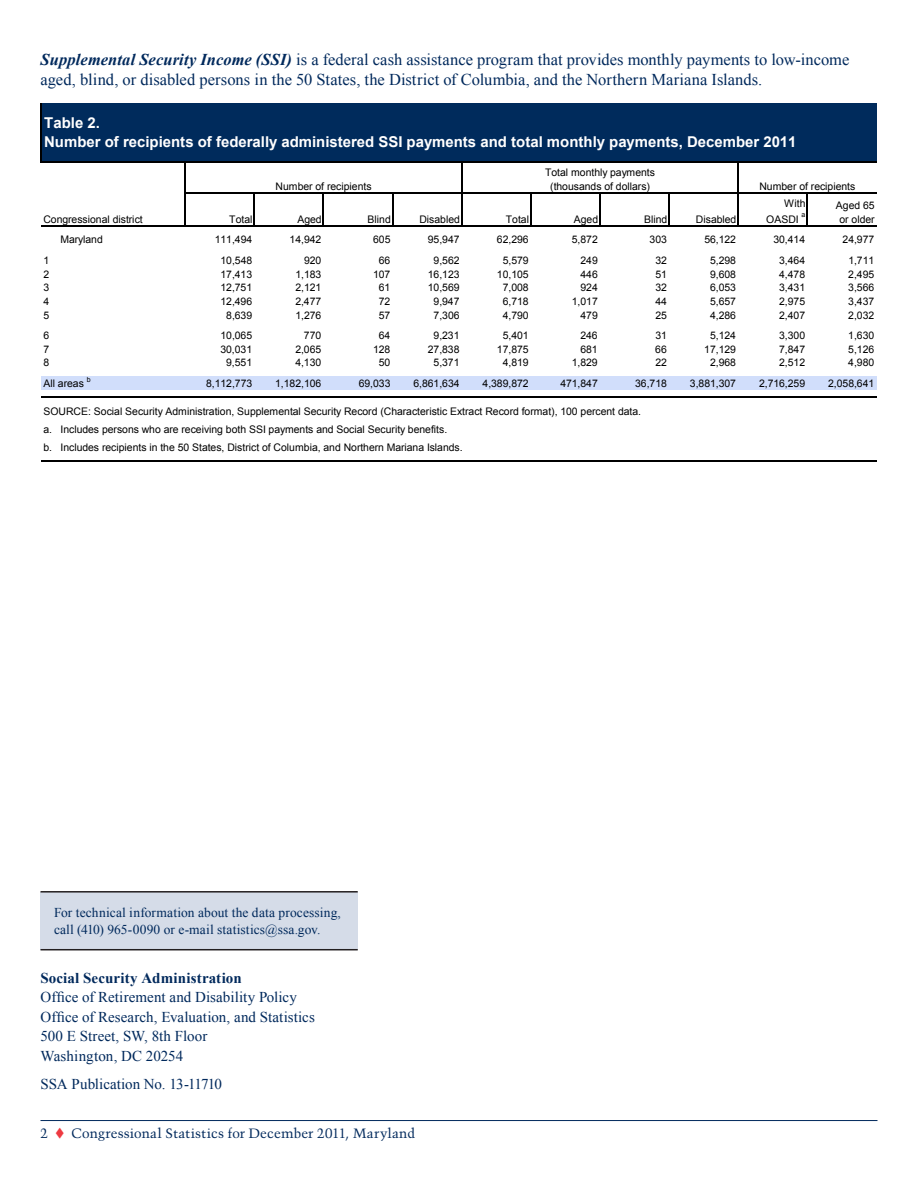
<style>
.page{position:relative;width:918px;height:1188px;background:#fff}
.page>*{position:absolute;margin:0;border:0;box-sizing:border-box;transform-origin:0 0}
.t1{font:16.5px/19.5px "Times New Roman";color:#00295c}
.t2{font:15px/19.5px "Times New Roman";letter-spacing:.005em;color:#00295c}
.t3{font:700 15px/19.2px "Arial";color:#fff}
.t4{font:700 15px "Times New Roman";letter-spacing:.01em;color:#00295c}
.t5{font:13.5px/16.2px "Times New Roman";letter-spacing:.01em;color:#00295c}
.t6{font:13.5px "Trump Mediaeval";letter-spacing:.01em;color:#00295c}
.t7{font:10.5px/13.6px "Arial";letter-spacing:-.005em;color:#000}
.t8{font:7.05px "Arial";color:#000}
.s1{font-weight:700;font-style:italic}
.s2{color:#ee3a41}
</style>
<div class="page">
<hr style="left:40px;top:1120px;width:838px;height:1px;background:#00295c">
<div style="left:41px;top:103px;width:836px;height:60px;background:#002b5c"></div>
<div style="left:41px;top:377px;width:836px;height:13px;background:#d1defb"></div>
<hr style="left:41px;top:103px;width:1px;height:60px;background:#000">
<hr style="left:185px;top:163px;width:1px;height:64px;background:#000">
<hr style="left:461px;top:163px;width:1px;height:64px;background:#000">
<hr style="left:737px;top:163px;width:2px;height:64px;background:#000">
<hr style="left:254px;top:194px;width:1px;height:33px;background:#000">
<hr style="left:323px;top:194px;width:1px;height:33px;background:#000">
<hr style="left:392px;top:194px;width:1px;height:33px;background:#000">
<hr style="left:530px;top:194px;width:2px;height:33px;background:#000">
<hr style="left:599px;top:194px;width:2px;height:33px;background:#000">
<hr style="left:668px;top:194px;width:2px;height:33px;background:#000">
<hr style="left:807px;top:194px;width:1px;height:33px;background:#000">
<hr style="left:42px;top:162px;width:835px;height:1px;background:#000">
<hr style="left:186px;top:192px;width:691px;height:2px;background:#000">
<hr style="left:41px;top:225px;width:836px;height:2px;background:#000">
<hr style="left:41px;top:396px;width:836px;height:2px;background:#000">
<hr style="left:41px;top:460px;width:836px;height:2px;background:#000">
<div style="left:40px;top:892px;width:318px;height:58px;background:#d5dce8"></div>
<hr style="left:40px;top:891px;width:318px;height:2px;background:#231f20">
<hr style="left:40px;top:949px;width:318px;height:1px;background:#231f20">
<h1 class="t1" style="left:40px;top:50px;width:810px"><span class="s1">Supplemental Security Income (SSI)</span> is a federal cash assistance program that provides monthly payments to low-income aged, blind, or disabled persons in the 50 States, the District of Columbia, and the Northern Mariana Islands.</h1>
<p class="t3" style="left:44px;top:113px;width:754px">Table 2.<br>Number of recipients of federally administered SSI payments and total monthly payments, December 2011</p>
<p class="t7" style="left:276px;top:179px;width:97px">Number of recipients</p>
<p class="t7" style="left:545px;top:166px;width:112px;text-align:center">Total monthly payments (thousands of dollars)</p>
<p class="t7" style="left:759px;top:179px;width:97px">Number of recipients</p>
<p class="t7" style="left:43px;top:212px;width:101px">Congressional district</p>
<p class="t7" style="left:229px;top:212px;width:25px">Total</p>
<p class="t7" style="left:297px;top:212px;width:26px">Aged</p>
<p class="t7" style="left:368px;top:212px;width:25px">Blind</p>
<p class="t7" style="left:419px;top:212px;width:42px">Disabled</p>
<p class="t7" style="left:506px;top:212px;width:25px">Total</p>
<p class="t7" style="left:574px;top:212px;width:26px">Aged</p>
<p class="t7" style="left:644px;top:212px;width:25px">Blind</p>
<p class="t7" style="left:696px;top:212px;width:42px">Disabled</p>
<p class="t7" style="left:766px;top:196px;width:41px;line-height:15.6px;text-indent:18px">With<br>OASDI</p>
<p class="t8" style="left:802px;top:210px;width:5px">a</p>
<p class="t7" style="left:836px;top:199px;width:40px;text-align:center">Aged 65 or older</p>
<p class="t7" style="left:61px;top:233px;width:44px">Maryland</p>
<p class="t7" style="left:215px;top:233px;width:39px">111,494</p>
<p class="t7" style="left:290px;top:233px;width:33px">14,942</p>
<p class="t7" style="left:373px;top:233px;width:19px">605</p>
<p class="t7" style="left:428px;top:233px;width:33px">95,947</p>
<p class="t7" style="left:497px;top:233px;width:33px">62,296</p>
<p class="t7" style="left:572px;top:233px;width:27px">5,872</p>
<p class="t7" style="left:650px;top:233px;width:19px">303</p>
<p class="t7" style="left:704px;top:233px;width:33px">56,122</p>
<p class="t7" style="left:773px;top:233px;width:33px">30,414</p>
<p class="t7" style="left:843px;top:233px;width:33px">24,977</p>
<p class="t7" style="left:221px;top:253px;width:33px">10,548</p>
<p class="t7" style="left:304px;top:253px;width:19px">920</p>
<p class="t7" style="left:379px;top:253px;width:13px">66</p>
<p class="t7" style="left:434px;top:253px;width:27px">9,562</p>
<p class="t7" style="left:503px;top:253px;width:27px">5,579</p>
<p class="t7" style="left:580px;top:253px;width:19px">249</p>
<p class="t7" style="left:655px;top:253px;width:13px">32</p>
<p class="t7" style="left:710px;top:253px;width:27px">5,298</p>
<p class="t7" style="left:779px;top:253px;width:27px">3,464</p>
<p class="t7" style="left:848px;top:253px;width:27px">1,711</p>
<p class="t7" style="left:220px;top:267px;width:33px">17,413</p>
<p class="t7" style="left:295px;top:267px;width:27px">1,183</p>
<p class="t7" style="left:373px;top:267px;width:19px">107</p>
<p class="t7" style="left:428px;top:267px;width:33px">16,123</p>
<p class="t7" style="left:497px;top:267px;width:33px">10,105</p>
<p class="t7" style="left:580px;top:267px;width:19px">446</p>
<p class="t7" style="left:655px;top:267px;width:13px">51</p>
<p class="t7" style="left:710px;top:267px;width:27px">9,608</p>
<p class="t7" style="left:779px;top:267px;width:27px">4,478</p>
<p class="t7" style="left:848px;top:267px;width:27px">2,495</p>
<p class="t7" style="left:220px;top:281px;width:33px">12,751</p>
<p class="t7" style="left:295px;top:281px;width:27px">2,121</p>
<p class="t7" style="left:379px;top:281px;width:13px">61</p>
<p class="t7" style="left:428px;top:281px;width:33px">10,569</p>
<p class="t7" style="left:503px;top:281px;width:27px">7,008</p>
<p class="t7" style="left:580px;top:281px;width:19px">924</p>
<p class="t7" style="left:655px;top:281px;width:13px">32</p>
<p class="t7" style="left:710px;top:281px;width:27px">6,053</p>
<p class="t7" style="left:779px;top:281px;width:27px">3,431</p>
<p class="t7" style="left:848px;top:281px;width:27px">3,566</p>
<p class="t7" style="left:220px;top:295px;width:33px">12,496</p>
<p class="t7" style="left:295px;top:295px;width:27px">2,477</p>
<p class="t7" style="left:379px;top:295px;width:13px">72</p>
<p class="t7" style="left:434px;top:295px;width:27px">9,947</p>
<p class="t7" style="left:503px;top:295px;width:27px">6,718</p>
<p class="t7" style="left:572px;top:295px;width:27px">1,017</p>
<p class="t7" style="left:655px;top:295px;width:13px">44</p>
<p class="t7" style="left:710px;top:295px;width:27px">5,657</p>
<p class="t7" style="left:779px;top:295px;width:27px">2,975</p>
<p class="t7" style="left:848px;top:295px;width:27px">3,437</p>
<p class="t7" style="left:226px;top:308px;width:27px">8,639</p>
<p class="t7" style="left:295px;top:308px;width:27px">1,276</p>
<p class="t7" style="left:379px;top:308px;width:13px">57</p>
<p class="t7" style="left:434px;top:308px;width:27px">7,306</p>
<p class="t7" style="left:503px;top:308px;width:27px">4,790</p>
<p class="t7" style="left:580px;top:308px;width:19px">479</p>
<p class="t7" style="left:655px;top:308px;width:13px">25</p>
<p class="t7" style="left:710px;top:308px;width:27px">4,286</p>
<p class="t7" style="left:779px;top:308px;width:27px">2,407</p>
<p class="t7" style="left:848px;top:308px;width:27px">2,032</p>
<p class="t7" style="left:220px;top:329px;width:33px">10,065</p>
<p class="t7" style="left:304px;top:329px;width:19px">770</p>
<p class="t7" style="left:379px;top:329px;width:13px">64</p>
<p class="t7" style="left:434px;top:329px;width:27px">9,231</p>
<p class="t7" style="left:503px;top:329px;width:27px">5,401</p>
<p class="t7" style="left:580px;top:329px;width:19px">246</p>
<p class="t7" style="left:655px;top:329px;width:13px">31</p>
<p class="t7" style="left:710px;top:329px;width:27px">5,124</p>
<p class="t7" style="left:779px;top:329px;width:27px">3,300</p>
<p class="t7" style="left:848px;top:329px;width:27px">1,630</p>
<p class="t7" style="left:220px;top:342px;width:33px">30,031</p>
<p class="t7" style="left:295px;top:342px;width:27px">2,065</p>
<p class="t7" style="left:373px;top:342px;width:19px">128</p>
<p class="t7" style="left:428px;top:342px;width:33px">27,838</p>
<p class="t7" style="left:497px;top:342px;width:33px">17,875</p>
<p class="t7" style="left:580px;top:342px;width:19px">681</p>
<p class="t7" style="left:655px;top:342px;width:13px">66</p>
<p class="t7" style="left:704px;top:342px;width:33px">17,129</p>
<p class="t7" style="left:779px;top:342px;width:27px">7,847</p>
<p class="t7" style="left:848px;top:342px;width:27px">5,126</p>
<p class="t7" style="left:226px;top:356px;width:27px">9,551</p>
<p class="t7" style="left:295px;top:356px;width:27px">4,130</p>
<p class="t7" style="left:379px;top:356px;width:13px">50</p>
<p class="t7" style="left:434px;top:356px;width:27px">5,371</p>
<p class="t7" style="left:503px;top:356px;width:27px">4,819</p>
<p class="t7" style="left:572px;top:356px;width:27px">1,829</p>
<p class="t7" style="left:655px;top:356px;width:13px">22</p>
<p class="t7" style="left:710px;top:356px;width:27px">2,968</p>
<p class="t7" style="left:779px;top:356px;width:27px">2,512</p>
<p class="t7" style="left:848px;top:356px;width:27px">4,980</p>
<p class="t7" style="left:206px;top:377px;width:48px">8,112,773</p>
<p class="t7" style="left:275px;top:377px;width:48px">1,182,106</p>
<p class="t7" style="left:359px;top:377px;width:33px">69,033</p>
<p class="t7" style="left:413px;top:377px;width:48px">6,861,634</p>
<p class="t7" style="left:483px;top:377px;width:48px">4,389,872</p>
<p class="t7" style="left:560px;top:377px;width:39px">471,847</p>
<p class="t7" style="left:635px;top:377px;width:33px">36,718</p>
<p class="t7" style="left:690px;top:377px;width:48px">3,881,307</p>
<p class="t7" style="left:759px;top:377px;width:48px">2,716,259</p>
<p class="t7" style="left:828px;top:377px;width:48px">2,058,641</p>
<p class="t7" style="left:43px;top:253px;width:7px;text-align:justify">1<br>2<br>3<br>4<br>5</p>
<p class="t7" style="left:43px;top:329px;width:7px">6</p>
<p class="t7" style="left:43px;top:342px;width:7px">7<br>8</p>
<p class="t7" style="left:43px;top:377px;width:42px">All areas</p>
<p class="t8" style="left:87px;top:375px;width:5px">b</p>
<p class="t7" style="left:43px;top:404px;width:599px">SOURCE: Social Security Administration, Supplemental Security Record (Characteristic Extract Record format), 100 percent data.</p>
<p class="t7" style="left:43px;top:420px;width:10px;line-height:18.1px">a. b.</p>
<p class="t7" style="left:61px;top:420px;width:404px;line-height:18.1px">Includes persons who are receiving both SSI payments and Social Security benefits.<br>Includes recipients in the 50 States, District of Columbia, and Northern Mariana Islands.</p>
<p class="t5" style="left:54px;top:905px;width:288px">For technical information about the data processing, call (410) 965-0090 or e-mail statistics@ssa.gov.</p>
<h2 class="t4" style="left:40px;top:967px;width:203px">Social Security Administration</h2>
<h2 class="t2" style="left:40px;top:987px;width:276px">Office of Retirement and Disability Policy Office of Research, Evaluation, and Statistics 500 E Street, SW, 8th Floor<br>Washington, DC 20254</h2>
<h2 class="t2" style="left:40px;top:1074px;width:183px">SSA Publication No. 13-11710</h2>
<p class="t6" style="left:40px;top:1125px;width:376px">2 <span class="s2">▼</span> Congressional Statistics for December 2011, Maryland</p>
</div>
